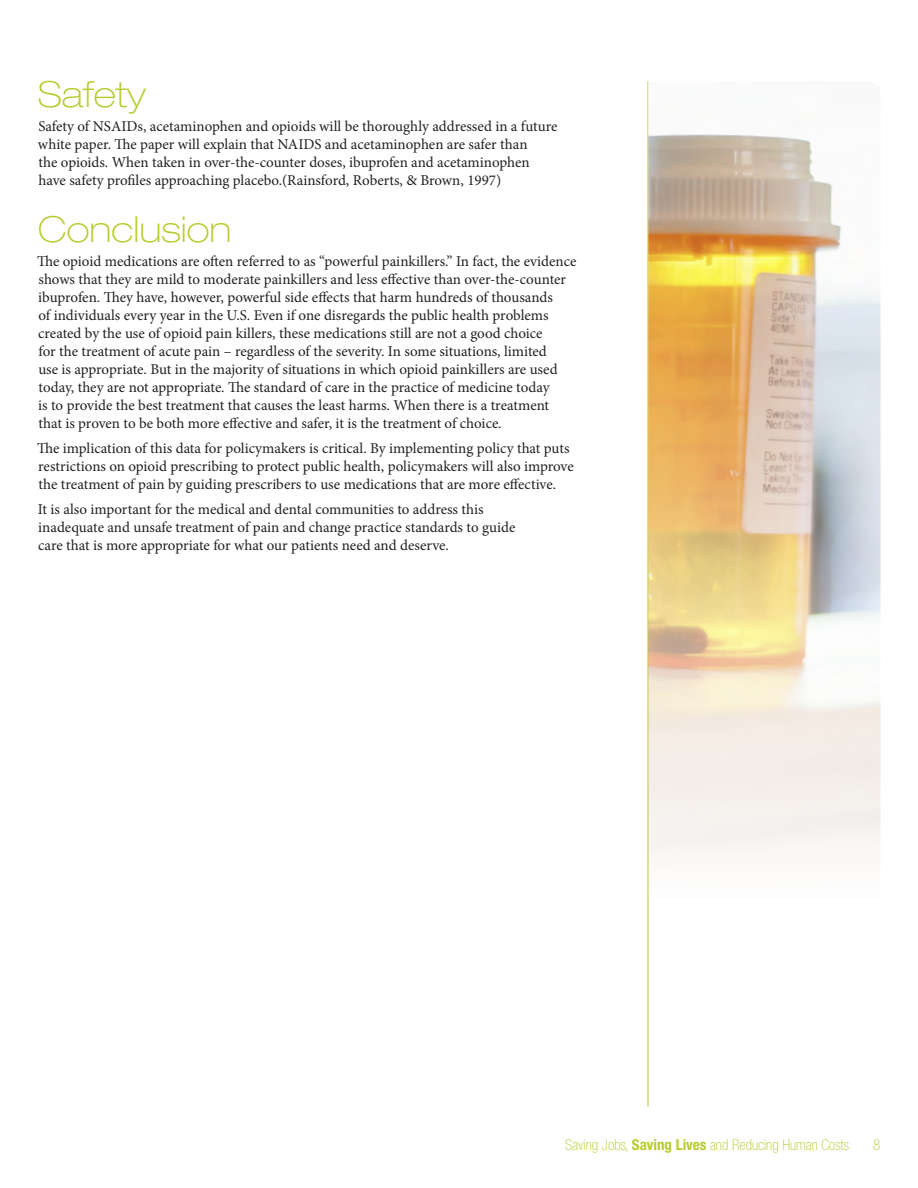
<style>
.page{position:relative;width:918px;height:1188px;background:#fff}
.page>*{position:absolute;margin:0;border:0;box-sizing:border-box;transform-origin:0 0}
.Heading{font:100 expanded 36px "Helvetica Neue LT Std";color:#b7cb2d}
.Body{font:15px/18px "Minion Pro";color:#231f20}
.t1{font:100 condensed 15px "Helvetica Neue LT Std";color:#b7cb2d}
.s1{font-weight:700}
</style>
<div class="page">
<hr style="left:648px;top:81px;width:1px;height:1026px;background:#b7cb2d">
<img style="left:648px;top:81px;width:233px;height:819px">
<p class="Heading" style="left:38px;top:73px;width:110px">Safety</p>
<p class="Body" style="left:38px;top:118px;width:521px">Safety of NSAIDs, acetaminophen and opioids will be thoroughly addressed in a future white paper. The paper will explain that NAIDS and acetaminophen are safer than<br>the opioids. When taken in over-the-counter doses, ibuprofen and acetaminophen have safety profiles approaching placebo.(Rainsford, Roberts, &amp; Brown, 1997)</p>
<p class="Heading" style="left:38px;top:208px;width:195px">Conclusion</p>
<p class="Body" style="left:37px;top:253px;width:541px">The opioid medications are often referred to as “powerful painkillers.” In fact, the evidence shows that they are mild to moderate painkillers and less effective than over-the-counter ibuprofen. They have, however, powerful side effects that harm hundreds of thousands<br>of individuals every year in the U.S. Even if one disregards the public health problems created by the use of opioid pain killers, these medications still are not a good choice<br>for the treatment of acute pain – regardless of the severity. In some situations, limited<br>use is appropriate. But in the majority of situations in which opioid painkillers are used today, they are not appropriate. The standard of care in the practice of medicine today<br>is to provide the best treatment that causes the least harms. When there is a treatment<br>that is proven to be both more effective and safer, it is the treatment of choice.</p>
<p class="Body" style="left:37px;top:439px;width:538px">The implication of this data for policymakers is critical. By implementing policy that puts restrictions on opioid prescribing to protect public health, policymakers will also improve the treatment of pain by guiding prescribers to use medications that are more effective.</p>
<p class="Body" style="left:38px;top:500px;width:479px">It is also important for the medical and dental communities to address this inadequate and unsafe treatment of pain and change practice standards to guide care that is more appropriate for what our patients need and deserve.</p>
<p class="t1" style="left:565px;top:1137px;width:285px">Saving Jobs, <span class="s1">Saving Lives</span> and Reducing Human Costs</p>
<p class="t1" style="left:873px;top:1137px;width:9px">8</p>
</div>
